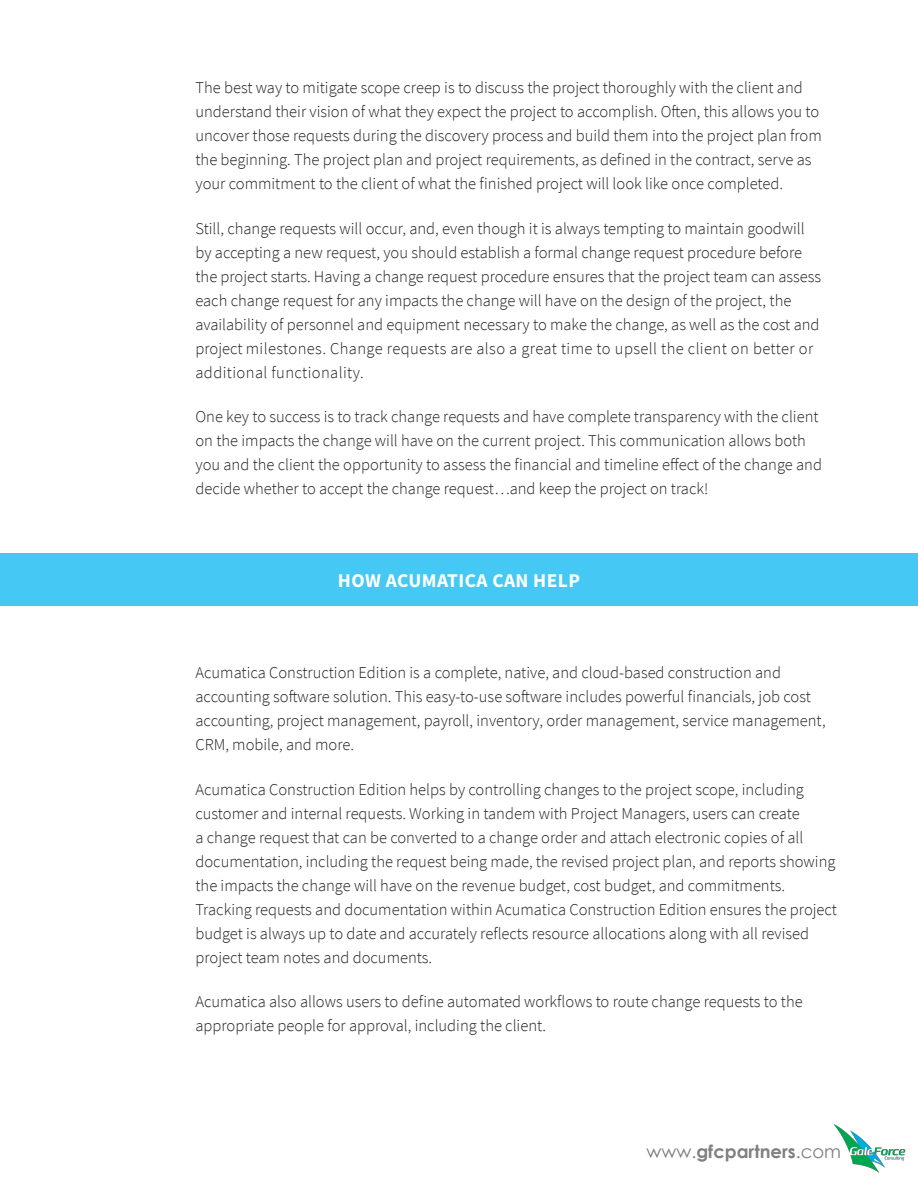
<style>
.page{position:relative;width:918px;height:1188px;background:#fff}
.page>*{position:absolute;margin:0;border:0;box-sizing:border-box;transform-origin:0 0}
.t1{font:700 19.5px "Source Sans Pro";letter-spacing:.02em;color:#fff}
.t2{font:700 18px "Century Gothic";color:#808080}
.t3{font:300 16.5px/24px "Source Sans Pro";color:#231f20}
.s1{font-weight:400}
</style>
<div class="page">
<div style="left:0;top:553px;width:918px;height:53px;background:#45c8f4"></div>
<img style="left:833px;top:1124px;width:73px;height:49px">
<p class="t3" style="left:195px;top:76px;width:628px">The best way to mitigate scope creep is to discuss the project thoroughly with the client and understand their vision of what they expect the project to accomplish. Often, this allows you to uncover those requests during the discovery process and build them into the project plan from the beginning. The project plan and project requirements, as defined in the contract, serve as your commitment to the client of what the finished project will look like once completed.</p>
<p class="t3" style="left:195px;top:216px;width:627px">Still, change requests will occur, and, even though it is always tempting to maintain goodwill by accepting a new request, you should establish a formal change request procedure before the project starts. Having a change request procedure ensures that the project team can assess each change request for any impacts the change will have on the design of the project, the availability of personnel and equipment necessary to make the change, as well as the cost and project milestones. Change requests are also a great time to upsell the client on better or additional functionality.</p>
<p class="t3" style="left:195px;top:405px;width:628px">One key to success is to track change requests and have complete transparency with the client on the impacts the change will have on the current project. This communication allows both you and the client the opportunity to assess the financial and timeline effect of the change and decide whether to accept the change request…and keep the project on track!</p>
<p class="t1" style="left:338px;top:568px;width:244px">HOW ACUMATICA CAN HELP</p>
<p class="t3" style="left:195px;top:661px;width:632px">Acumatica Construction Edition is a complete, native, and cloud-based construction and accounting software solution. This easy-to-use software includes powerful financials, job cost accounting, project management, payroll, inventory, order management, service management, CRM, mobile, and more.</p>
<p class="t3" style="left:195px;top:777px;width:643px">Acumatica Construction Edition helps by controlling changes to the project scope, including customer and internal requests. Working in tandem with Project Managers, users can create<br>a change request that can be converted to a change order and attach electronic copies of all documentation, including the request being made, the revised project plan, and reports showing the impacts the change will have on the revenue budget, cost budget, and commitments.<br>Tracking requests and documentation within Acumatica Construction Edition ensures the project budget is always up to date and accurately reflects resource allocations along with all revised project team notes and documents.</p>
<p class="t3" style="left:195px;top:989px;width:609px">Acumatica also allows users to define automated workflows to route change requests to the appropriate people for approval, including the client.</p>
<p class="t2" style="left:647px;top:1138px;width:196px"><span class="s1">www.</span>gfcpartners<span class="s1">.com</span></p>
</div>
